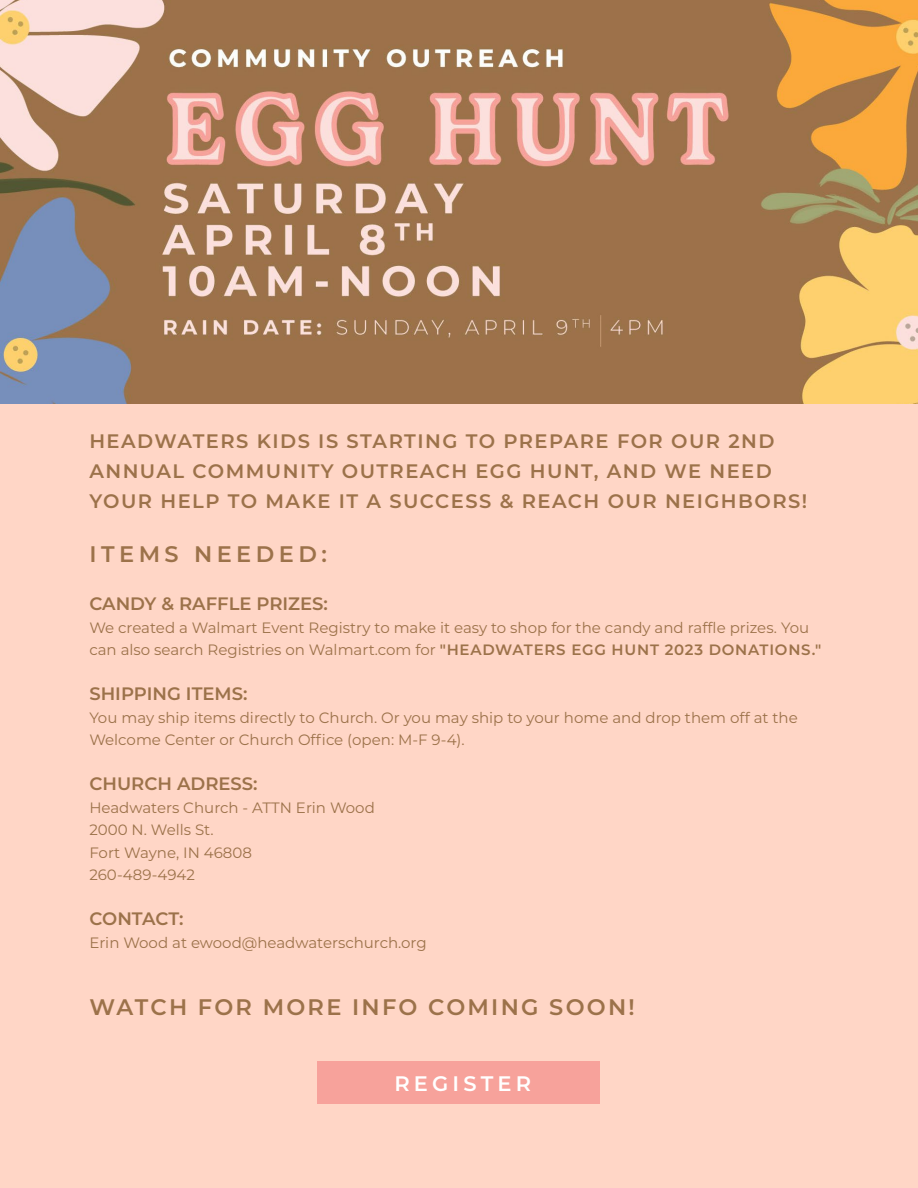
<style>
.page{position:relative;width:918px;height:1188px;background:#fff}
.page>*{position:absolute;margin:0;border:0;box-sizing:border-box;transform-origin:0 0}
.t1{font:600 22.5px "Montserrat";letter-spacing:.1em;color:#9c724a}
.t2{font:600 22.5px "Montserrat";letter-spacing:.2em;color:#9c724a}
.t3{font:600 21px "Montserrat";letter-spacing:.2em;color:#fff}
.t4{font:600 19.5px/30px "Montserrat";letter-spacing:.075em;color:#9c724a}
.t5{font:600 18px "Montserrat";color:#9c724a}
.t6{font:15px/22.5px "Montserrat";color:#9c724a}
.s1{font-weight:600}
</style>
<div class="page">
<div style="left:0;top:403px;width:918px;height:785px;background:#ffd6c6"></div>
<img style="left:0;top:0;width:918px;height:403px">
<div style="left:318px;top:1061px;width:282px;height:43px;background:#f7a29b"></div>
<h3 class="t4" style="left:89px;top:426px;width:719px">HEADWATERS KIDS IS STARTING TO PREPARE FOR OUR 2ND<br>ANNUAL COMMUNITY OUTREACH EGG HUNT, AND WE NEED<br>YOUR HELP TO MAKE IT A SUCCESS &amp; REACH OUR NEIGHBORS!</h3>
<h1 class="t2" style="left:89px;top:539px;width:239px">ITEMS NEEDED:</h1>
<p class="t5" style="left:89px;top:591px;width:240px">CANDY &amp; RAFFLE PRIZES:</p>
<p class="t6" style="left:89px;top:616px;width:734px">We created a Walmart Event Registry to make it easy to shop for the candy and raffle prizes. You can also search Registries on Walmart.com for <span class="s1">"HEADWATERS EGG HUNT 2023 DONATIONS."</span></p>
<p class="t5" style="left:89px;top:681px;width:160px">SHIPPING ITEMS:</p>
<p class="t6" style="left:89px;top:706px;width:710px">You may ship items directly to Church. Or you may ship to your home and drop them off at the<br>Welcome Center or Church Office (open: M-F 9-4).</p>
<p class="t5" style="left:89px;top:771px;width:170px">CHURCH ADRESS:</p>
<p class="t6" style="left:89px;top:796px;width:287px">Headwaters Church - ATTN Erin Wood<br>2000 N. Wells St.<br>Fort Wayne, IN 46808<br>260-489-4942</p>
<p class="t5" style="left:89px;top:906px;width:96px">CONTACT:</p>
<p class="t6" style="left:89px;top:931px;width:339px">Erin Wood at ewood@headwaterschurch.org</p>
<h1 class="t1" style="left:89px;top:991px;width:547px">WATCH FOR MORE INFO COMING SOON!</h1>
<h2 class="t3" style="left:394px;top:1068px;width:138px">REGISTER</h2>
</div>
